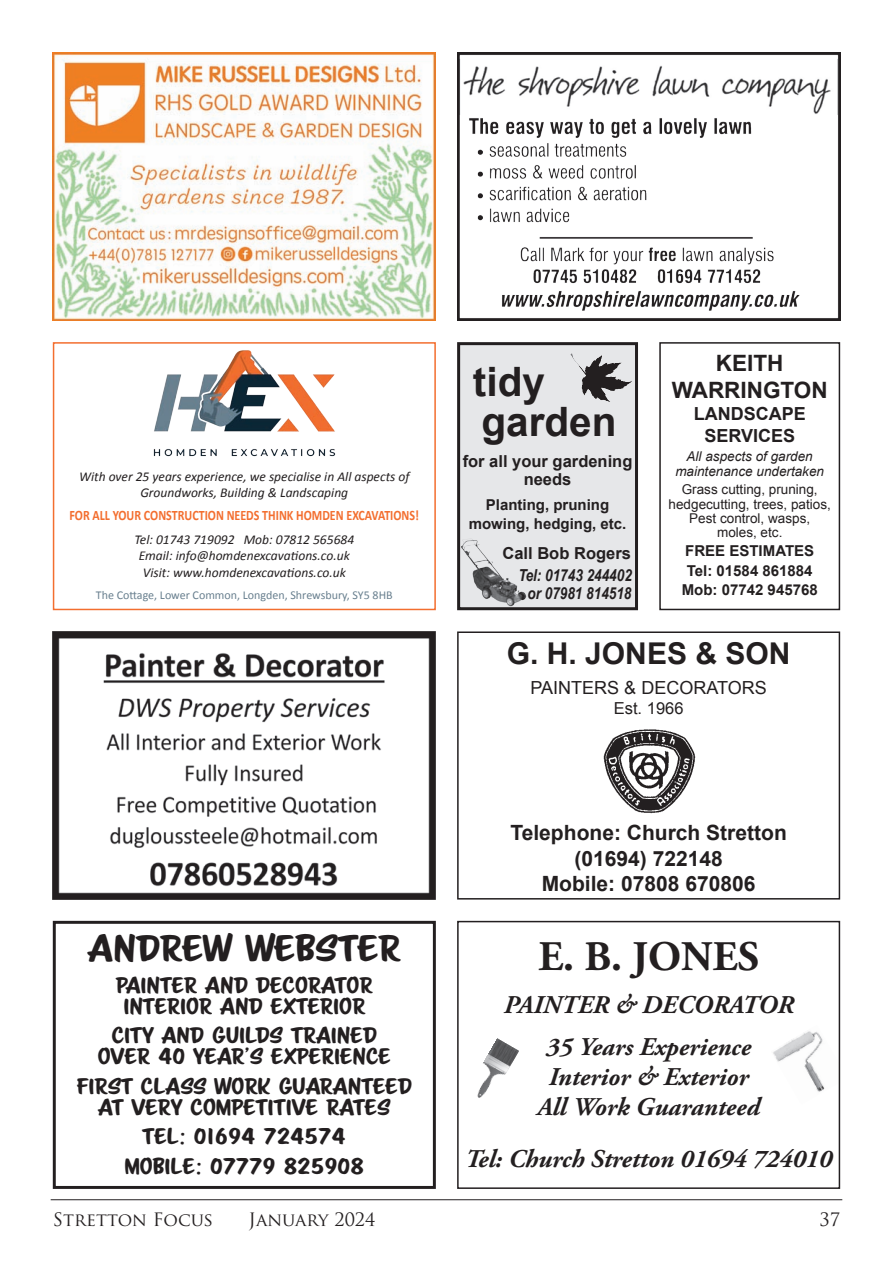
<style>
.page{position:relative;width:893px;height:1263px;background:#fff}
.page>*{position:absolute;margin:0;border:0;box-sizing:border-box;transform-origin:0 0}
.t1{font:700 42px "Adobe Garamond Pro";color:#231f20}
.t2{font:700 40.5px/40.5px "Arial";color:#231f20}
.t3{font:32.7px "Scriptorama Markdown JF";color:#231f20;scale:1.18 1}
.t4{font:700 30px "Arial";color:#231f20}
.t5{font:italic 700 25.5px/42.8px "Adobe Garamond Pro";color:#231f20;text-align:center}
.t6{font:700 22.5px/27px "Arial";color:#231f20;text-align:center}
.t7{font:700 21px/25.2px "Arial";color:#231f20;text-align:center}
.t8{font:19.95px/21px "Scriptorama Markdown JF";color:#231f20;text-align:center;scale:1.15 1}
.t9{font:18px "Trajan Pro";color:#231f20}
.t10{font:18px "Arial";color:#231f20}
.t11{font:700 18px/21.6px "Arial";color:#231f20;text-align:center}
.t12{font:italic 700 16.5px/22px "Arial Narrow";color:#231f20;text-align:right}
.t13{font:700 16.5px/18px "Arial";color:#231f20;text-align:center}
.t14{font:16.5px "Arial";color:#231f20}
.t15{font:700 15px/19.2px "Arial";color:#231f20;text-align:center}
.t16{font:700 14.4px "Calibri";color:#f36e2f;scale:.83 1}
.t17{font:italic 13.5px/16.2px "Calibri";color:#231f20;text-align:center}
.t18{font:13.5px/14.2px "Arial";color:#231f20;text-align:center}
.t19{font:italic 13.5px/15px "Arial";color:#231f20;text-align:center}
.t20{font:12px "Calibri";color:#69808f}
.s1{font-family:"Arial";font-style:normal}
</style>
<div class="page">
<hr style="left:51px;top:1199px;width:790px;height:1px;background:#231f20">
<img style="left:457px;top:53px;width:382px;height:268px">
<div style="left:659px;top:342px;width:180px;height:268px;border:2px solid #231f20"></div>
<img style="left:53px;top:53px;width:382px;height:268px">
<div style="left:458px;top:343px;width:178px;height:265px;background:#e6e7e9"></div>
<div style="left:457px;top:342px;width:180px;height:268px;border:3px solid #231f20"></div>
<img style="left:570px;top:349px;width:64px;height:52px">
<img style="left:461px;top:539px;width:68px;height:68px">
<img style="left:53px;top:631px;width:382px;height:268px">
<div style="left:53px;top:920px;width:382px;height:268px;border:3px solid #231f20"></div>
<div style="left:457px;top:631px;width:382px;height:268px;border:2px solid #231f20"></div>
<img style="left:603px;top:729px;width:92px;height:85px">
<img style="left:477px;top:1038px;width:42px;height:60px">
<img style="left:773px;top:1031px;width:52px;height:61px">
<div style="left:457px;top:920px;width:382px;height:268px;border:2px solid #231f20"></div>
<img style="left:153px;top:350px;width:183px;height:107px">
<div style="left:53px;top:342px;width:382px;height:268px;border:2px solid #f36e2f"></div>
<p class="t17" style="left:79px;top:467px;width:332px">With over 25 years experience, we specialise in All aspects of<br>Groundworks, Building &amp; Landscaping</p>
<p class="t16" style="left:69px;top:504px;width:422px">FOR ALL YOUR CONSTRUCTION NEEDS THINK HOMDEN EXCAVATIONS!</p>
<p class="t17" style="left:134px;top:531px;width:221px">Tel: 01743 719092 Mob: 07812 565684<br>Email: info@homdenexcavations.co.uk<br>Visit: www.homdenexcavations.co.uk</p>
<p class="t20" style="left:96px;top:586px;width:298px">The Cottage, Lower Common, Longden, Shrewsbury, SY5 8HB</p>
<p class="t3" style="left:88px;top:926px;width:266px">ANDREW WEBSTER</p>
<p class="t8" style="left:116px;top:974px;width:225px">PAINTER AND DECORATOR<br>INTERIOR AND EXTERIOR</p>
<p class="t8" style="left:98px;top:1024px;width:256px">CITY and GUILDS TRAINED<br>OVER 40 YEAR'S EXPERIENCE</p>
<p class="t8" style="left:77px;top:1075px;width:292px">FIRST CLASS WORK GUARANTEED<br>AT VERY COMPETiTIVE RATES</p>
<p class="t8" style="left:125px;top:1121px;width:209px;line-height:29.4px">TEL: 01694 724574<br>MOBILE: 07779 825908</p>
<h3 class="t9" style="left:53px;top:1207px;width:162px">Stretton Focus</h3>
<h3 class="t9" style="left:248px;top:1207px;width:128px">January 2024</h3>
<p class="t2" style="left:472px;top:363px;width:145px">tidy garden</p>
<p class="t13" style="left:462px;top:453px;width:171px">for all your gardening needs</p>
<p class="t15" style="left:468px;top:496px;width:159px;line-height:18.6px">Planting, pruning mowing, hedging, etc.</p>
<p class="t12" style="left:502px;top:541px;width:131px"><span class="s1">Call Bob Rogers<br></span>Tel: 01743 244402</p>
<p class="t12" style="left:527px;top:581px;width:105px">or 07981 814518</p>
<p class="t6" style="left:671px;top:350px;width:157px">KEITH<br>WARRINGTON</p>
<p class="t11" style="left:693px;top:403px;width:113px">LANDSCAPE<br>SERVICES</p>
<p class="t19" style="left:675px;top:448px;width:150px">All aspects of garden maintenance undertaken</p>
<p class="t18" style="left:668px;top:482px;width:164px">Grass cutting, pruning, hedgecutting, trees, patios,<br>Pest control, wasps, moles, etc.</p>
<p class="t15" style="left:681px;top:542px;width:137px">FREE ESTIMATES<br>Tel: 01584 861884<br>Mob: 07742 945768</p>
<p class="t4" style="left:506px;top:633px;width:285px">G. H. JONES &amp; SON</p>
<p class="t10" style="left:530px;top:675px;width:238px">PAINTERS &amp; DECORATORS</p>
<p class="t14" style="left:613px;top:697px;width:71px">Est. 1966</p>
<p class="t7" style="left:510px;top:821px;width:278px">Telephone: Church Stretton (01694) 722148<br>Mobile: 07808 670806</p>
<p class="t1" style="left:538px;top:931px;width:222px">E. B. JONES</p>
<p class="t5" style="left:503px;top:983px;width:291px">PAINTER &amp; DECORATOR<br>35 Years Experience</p>
<p class="t5" style="left:537px;top:1062px;width:224px;line-height:30px">Interior &amp; Exterior<br>All Work Guaranteed</p>
<p class="t5" style="left:465px;top:1137px;width:368px">Tel: Church Stretton 01694 724010</p>
<p class="t9" style="left:819px;top:1207px;width:22px">37</p>
</div>
